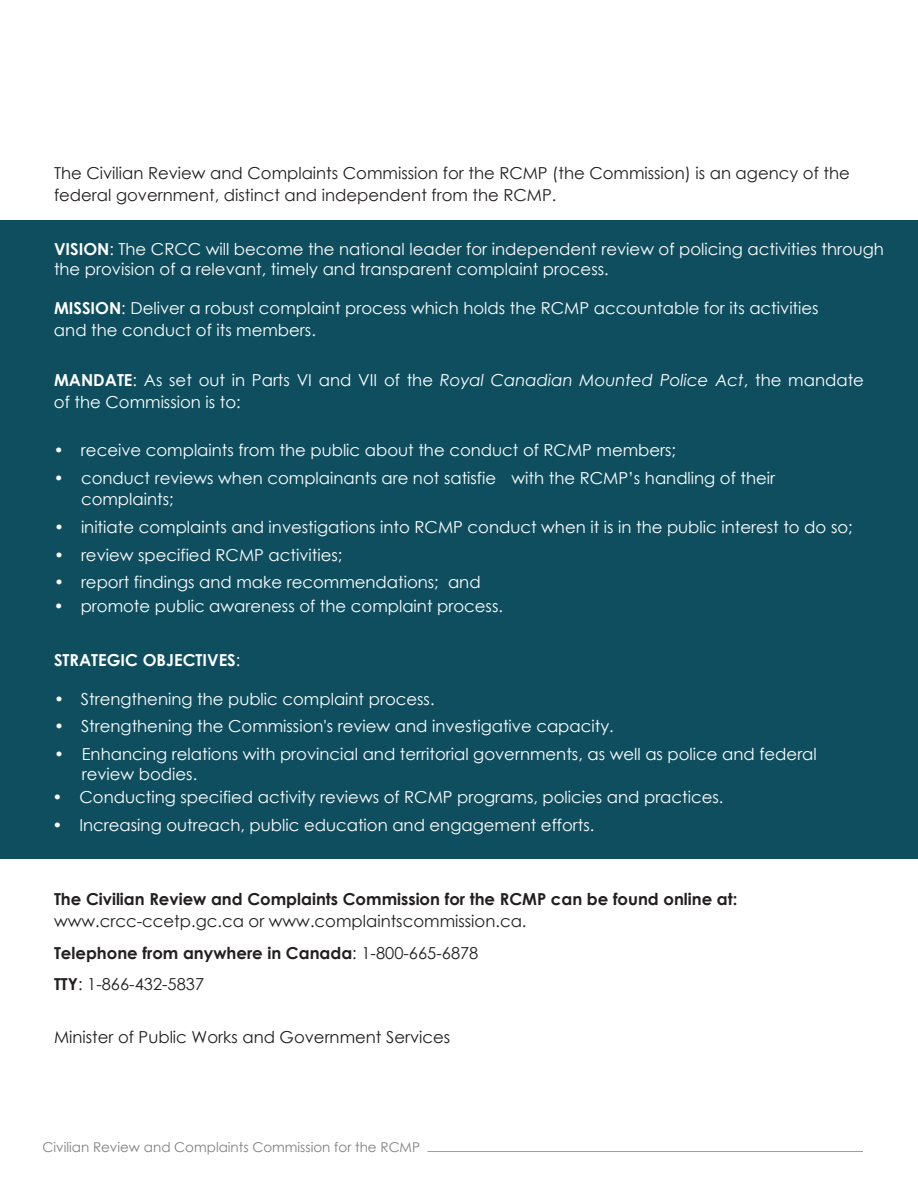
<style>
.page{position:relative;width:918px;height:1188px;background:#fff}
.page>*{position:absolute;margin:0;border:0;box-sizing:border-box;transform-origin:0 0}
._00_Body_Copy{font:16.5px/19.8px "Century Gothic";color:#fff}
._00_Body_Copy-2{font:16.5px/22.5px "Century Gothic";color:#231f20}
._00_Body_Copy-3{font:700 16.5px/22.5px "Century Gothic";color:#231f20}
._00_Body_Copy-4{font:700 16.5px "Century Gothic";color:#fff}
.t1{font:13.5px "Century Gothic";color:#808080}
.s1{font-weight:700}
.s2{font-style:italic}
.s3{font-weight:400}
</style>
<div class="page">
<div style="left:0;top:220px;width:918px;height:638px;background:#0e4e5f"></div>
<hr style="left:428px;top:1151px;width:435px;height:1px;background:#0e4e5f">
<p class="_00_Body_Copy-2" style="left:54px;top:161px;width:797px">The Civilian Review and Complaints Commission for the RCMP (the Commission) is an agency of the federal government, distinct and independent from the RCMP.</p>
<p class="_00_Body_Copy" style="left:54px;top:239px;width:832px"><span class="s1">VISION</span>: The CRCC will become the national leader for independent review of policing activities through the provision of a relevant, timely and transparent complaint process.</p>
<p class="_00_Body_Copy" style="left:54px;top:296px;width:766px;line-height:22.5px"><span class="s1">MISSION</span>: Deliver a robust complaint process which holds the RCMP accountable for its activities and the conduct of its members.</p>
<p class="_00_Body_Copy" style="left:54px;top:368px;width:812px;line-height:22.5px"><span class="s1">MANDATE</span>: As set out in Parts VI and VII of the <span class="s2">Royal Canadian Mounted Police Act</span>, the mandate of the Commission is to:</p>
<p class="_00_Body_Copy" style="left:54px;top:440px;width:624px">• receive complaints from the public about the conduct of RCMP members;</p>
<p class="_00_Body_Copy" style="left:81px;top:467px;width:696px;line-height:21px;text-indent:-27px">• conduct reviews when complainants are not satisfie with the RCMP’s handling of their complaints;</p>
<p class="_00_Body_Copy" style="left:54px;top:517px;width:800px">• initiate complaints and investigations into RCMP conduct when it is in the public interest to do so;</p>
<p class="_00_Body_Copy" style="left:54px;top:545px;width:290px">• review specified RCMP activities;</p>
<p class="_00_Body_Copy" style="left:54px;top:572px;width:428px">• report findings and make recommendations; and</p>
<p class="_00_Body_Copy" style="left:54px;top:596px;width:451px">• promote public awareness of the complaint process.</p>
<p class="_00_Body_Copy-4" style="left:54px;top:647px;width:188px">STRATEGIC OBJECTIVES<span class="s3">:</span></p>
<p class="_00_Body_Copy" style="left:54px;top:689px;width:382px">• Strengthening the public complaint process.</p>
<p class="_00_Body_Copy" style="left:54px;top:716px;width:561px">• Strengthening the Commission's review and investigative capacity.</p>
<p class="_00_Body_Copy" style="left:82px;top:744px;width:737px;text-indent:-28px">• Enhancing relations with provincial and territorial governments, as well as police and federal review bodies.</p>
<p class="_00_Body_Copy" style="left:52px;top:787px;width:673px">• Conducting specified activity reviews of RCMP programs, policies and practices.</p>
<p class="_00_Body_Copy" style="left:52px;top:815px;width:543px">• Increasing outreach, public education and engagement efforts.</p>
<p class="_00_Body_Copy-3" style="left:54px;top:887px;width:685px">The Civilian Review and Complaints Commission for the RCMP can be found online at: <span class="s3">www.crcc-ccetp.gc.ca or www.complaintscommission.ca.</span></p>
<p class="_00_Body_Copy-3" style="left:54px;top:941px;width:426px">Telephone from anywhere in Canada<span class="s3">: 1-800-665-6878</span></p>
<p class="_00_Body_Copy-2" style="left:54px;top:973px;width:152px"><span class="s1">TTY</span>: 1-866-432-5837</p>
<p class="_00_Body_Copy-2" style="left:54px;top:1025px;width:398px">Minister of Public Works and Government Services</p>
<p class="t1" style="left:43px;top:1138px;width:379px">Civilian Review and Complaints Commission for the RCMP</p>
</div>
